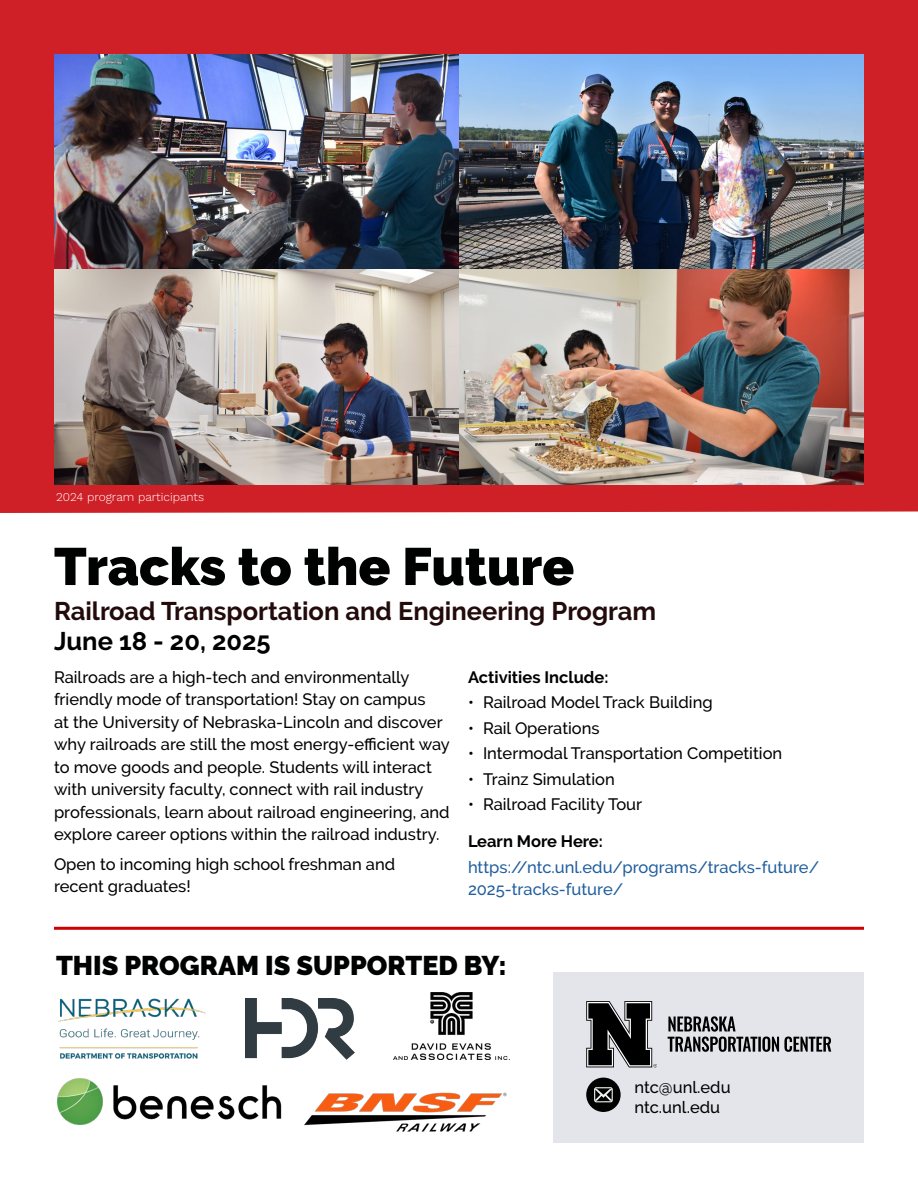
<style>
.page{position:relative;width:918px;height:1188px;background:#fff}
.page>*{position:absolute;margin:0;border:0;box-sizing:border-box;transform-origin:0 0}
.t1{font:900 52.5px "Raleway";color:#000101}
.t2{font:900 27px "Raleway";color:#000101}
.t3{font:700 25.5px "Raleway";color:#230b0b}
.t4{font:700 25.5px "Raleway";color:#000101}
.t5{font:500 16.5px/22.5px "Raleway";color:#000101}
.t6{font:500 16.5px/22.5px "Raleway";color:#215e9e}
.t7{font:700 16.5px "Raleway";color:#000101}
.t8{font:500 16.5px "Raleway";color:#000}
.t9{font:300 12px "Work Sans";color:#fff}
</style>
<div class="page">
<div style="left:554px;top:972px;width:310px;height:170px;background:#e4e4eb"></div>
<div style="left:0;top:0;width:918px;height:513px;background:#cf2027"></div>
<hr style="left:54px;top:927px;width:810px;height:3px;background:#d00000">
<img style="left:58px;top:999px;width:148px;height:60px">
<svg style="left:586px;top:1001px;width:71px;height:66px"></svg>
<svg style="left:668px;top:1016px;width:163px;height:36px"></svg>
<div style="left:586px;top:1078px;width:35px;height:34px;background:#000101;border-radius:50%"></div>
<svg style="left:594px;top:1087px;width:19px;height:15px"></svg>
<img style="left:57px;top:1078px;width:225px;height:47px">
<img style="left:245px;top:999px;width:110px;height:60px">
<img style="left:54px;top:54px;width:810px;height:430px">
<img style="left:304px;top:1092px;width:203px;height:40px">
<img style="left:394px;top:993px;width:114px;height:66px">
<p class="t9" style="left:56px;top:488px;width:150px">2024 program participants</p>
<h1 class="t1" style="left:54px;top:536px;width:522px">Tracks to the Future</h1>
<h3 class="t3" style="left:54px;top:596px;width:604px">Railroad Transportation and Engineering Program</h3>
<h3 class="t4" style="left:54px;top:626px;width:218px">June 18 - 20, 2025</h3>
<p class="t5" style="left:54px;top:666px;width:397px">Railroads are a high-tech and environmentally friendly mode of transportation! Stay on campus<br>at the University of Nebraska-Lincoln and discover why railroads are still the most energy-efficient way to move goods and people. Students will interact with university faculty, connect with rail industry professionals, learn about railroad engineering, and explore career options within the railroad industry.</p>
<p class="t5" style="left:54px;top:853px;width:343px">Open to incoming high school freshman and recent graduates!</p>
<p class="t7" style="left:468px;top:668px;width:142px">Activities Include:</p>
<p class="t5" style="left:468px;top:691px;width:246px">• Railroad Model Track Building</p>
<p class="t5" style="left:468px;top:717px;width:133px">• Rail Operations</p>
<p class="t5" style="left:468px;top:742px;width:316px">• Intermodal Transportation Competition</p>
<p class="t5" style="left:468px;top:768px;width:148px">• Trainz Simulation</p>
<p class="t5" style="left:468px;top:793px;width:176px">• Railroad Facility Tour</p>
<p class="t7" style="left:468px;top:832px;width:136px">Learn More Here:</p>
<p class="t6" style="left:468px;top:856px;width:353px">https://ntc.unl.edu/programs/tracks-future/<br>2025-tracks-future/</p>
<h2 class="t2" style="left:56px;top:950px;width:452px">THIS PROGRAM IS SUPPORTED BY:</h2>
<p class="t5" style="left:634px;top:1076px;width:98px">ntc@unl.edu</p>
<p class="t8" style="left:634px;top:1098px;width:87px">ntc.unl.edu</p>
</div>
